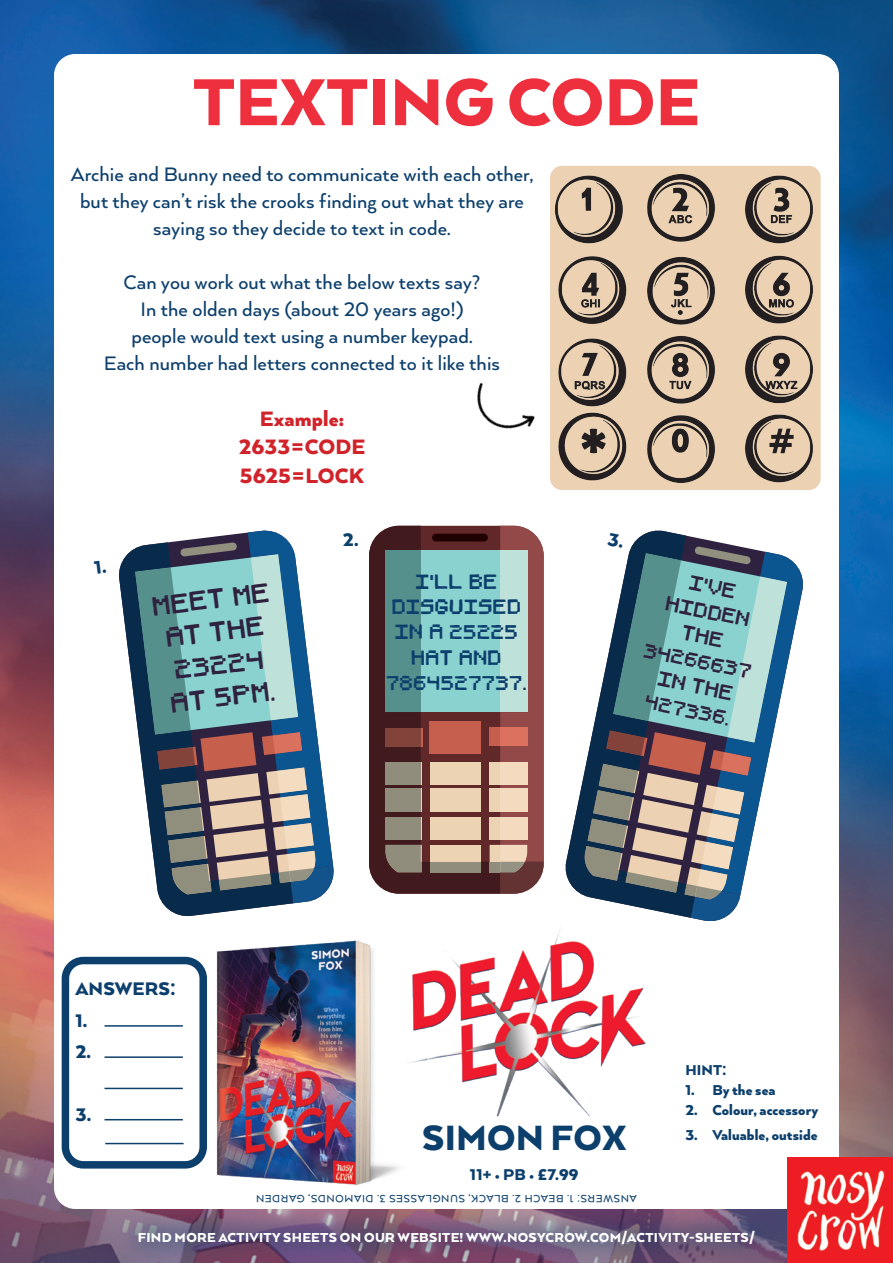
<style>
.page{position:relative;width:893px;height:1263px;background:#fff}
.page>*{position:absolute;margin:0;border:0;box-sizing:border-box;transform-origin:0 0}
.t1{font:900 76.5px "Arquitecta";letter-spacing:.005em;color:#ee2f3e}
.t2{font:900 40.5px "Arquitecta";letter-spacing:.005em;color:#0c3f6c}
.t3{font:27.3px/32.8px "KC Pixel Hand";color:#2f2240}
.t4{font:900 24px/28.8px "Arquitecta";letter-spacing:.005em;color:#d1232a;text-align:center}
.t5{font:500 22.5px/27px "Arquitecta";letter-spacing:.005em;color:#0c3f6c;text-align:center}
.t6{font:900 21px/31.5px "Arquitecta";letter-spacing:.005em;color:#0c3f6c}
.t7{font:20.85px/25px "KC Pixel Hand";color:#0c3f6c;text-align:center}
.t8{font:20.85px/25px "KC Pixel Hand";color:#2f2240;text-align:center}
.t9{font:900 18px "Arquitecta";color:#0c3f6c}
.t10{font:900 16.5px "Arquitecta";letter-spacing:.005em;color:#0c3f6c}
.t11{font:900 15px "Arquitecta";letter-spacing:.02em;color:#fff}
.t12{font:500 12px "Arquitecta";letter-spacing:.05em;color:#0c3f6c}
.s1{color:#2f2240}
</style>
<div class="page">
<img style="left:0;top:0;width:893px;height:1263px">
<div style="left:54px;top:54px;width:785px;height:1155px;background:#fff;border-radius:21px"></div>
<img style="left:421px;top:928px;width:225px;height:189px">
<img style="left:166px;top:940px;width:255px;height:246px">
<div style="left:552px;top:168px;width:267px;height:320px;background:#ecd2b2;border-radius:10px"></div>
<img style="left:556px;top:174px;width:257px;height:309px">
<div style="left:550px;top:166px;width:271px;height:324px;border:3px solid #ecd2b2;border-radius:10px"></div>
<svg style="left:369px;top:526px;width:121px;height:368px;background:#7e7872"></svg>
<div style="left:385px;top:762px;width:36px;height:22px;background:#908d7c"></div>
<div style="left:385px;top:789px;width:36px;height:23px;background:#908d7c"></div>
<div style="left:385px;top:817px;width:36px;height:22px;background:#908d7c"></div>
<svg style="left:385px;top:845px;width:37px;height:27px"></svg>
<div style="left:430px;top:862px;width:51px;height:10px;background:#908d7c"></div>
<div style="left:385px;top:551px;width:36px;height:161px;background:#55908d"></div>
<div style="left:385px;top:729px;width:36px;height:18px;background:#82433a"></div>
<svg style="left:490px;top:526px;width:54px;height:368px;background:#ab9189"></svg>
<svg style="left:119px;top:548px;width:174px;height:369px"></svg>
<svg style="left:135px;top:530px;width:199px;height:373px;background:#8299a0"></svg>
<svg style="left:565px;top:530px;width:103px;height:365px"></svg>
<img style="left:477px;top:356px;width:75px;height:105px">
<div style="left:114px;top:1207px;width:664px;height:56px;background:#0c3f6c;opacity:.55"></div>
<div style="left:62px;top:957px;width:145px;height:211px;border:8px solid #0c3f6c;border-radius:18px"></div>
<hr style="left:105px;top:1025px;width:78px;height:2px;background:#0c3f6c">
<hr style="left:105px;top:1056px;width:78px;height:2px;background:#0c3f6c">
<hr style="left:105px;top:1088px;width:78px;height:1px;background:#0c3f6c">
<hr style="left:105px;top:1119px;width:78px;height:1px;background:#0c3f6c">
<hr style="left:105px;top:1143px;width:79px;height:1px;background:#0c3f6c">
<img style="left:788px;top:1158px;width:105px;height:105px">
<svg style="left:583px;top:532px;width:220px;height:389px"></svg>
<h1 class="t1" style="left:193px;top:55px;width:508px">TEXTING CODE</h1>
<p class="t5" style="left:71px;top:160px;width:464px">Archie and Bunny need to communicate with each other, but they can’t risk the crooks finding out what they are saying so they decide to text in code.</p>
<p class="t5" style="left:104px;top:268px;width:398px">Can you work out what the below texts say?<br>In the olden days (about 20 years ago!)<br>people would text using a number keypad.<br>Each number had letters connected to it like this</p>
<p class="t4" style="left:239px;top:403px;width:128px">Example:<br>2633=CODE<br>5625=LOCK</p>
<p class="t3" style="left:150px;top:591px;width:120px;rotate:-7deg">MEET M E<br>AT THE<br>23224<br>AT 5PM .</p>
<p class="t6" style="left:343px;top:523px;width:17px">2.</p>
<p class="t7" style="left:386px;top:570px;width:143px">I’LL BE<br>DISGUISED<br>IN A 25225<br>HAT AND<br>7864527737<span class="s1">.</span></p>
<p class="t8" style="left:660px;top:565px;width:111px;rotate:11deg">I’VE<br>HI DDEN<br>THE<br>34266637<br>I N THE<br>427336.</p>
<p class="t6" style="left:75px;top:973px;width:102px">ANSWERS:<br>1.<br>2.</p>
<p class="t6" style="left:75px;top:1099px;width:17px">3.</p>
<h2 class="t2" style="left:422px;top:1113px;width:206px">SIMON FOX</h2>
<p class="t9" style="left:470px;top:1163px;width:110px">11+ • PB • £7.99</p>
<p class="t10" style="left:685px;top:1060px;width:43px">HINT:</p>
<p class="t10" style="left:685px;top:1080px;width:92px">1. By the sea</p>
<p class="t10" style="left:685px;top:1099px;width:134px">2. Colour, accessory</p>
<p class="t10" style="left:685px;top:1125px;width:134px">3. Valuable, outside</p>
<p class="t12" style="left:637px;top:1206px;width:382px;rotate:-180deg">ANSWERS: 1. BEACH 2. BLACK, SUNGLASSES 3. DIAMONDS, GARDEN</p>
<p class="t11" style="left:138px;top:1228px;width:619px">FIND MORE ACTIVITY SHEETS ON OUR WEBSITE! WWW.NOSYCROW.COM/ACTIVITY-SHEETS/</p>
</div>
